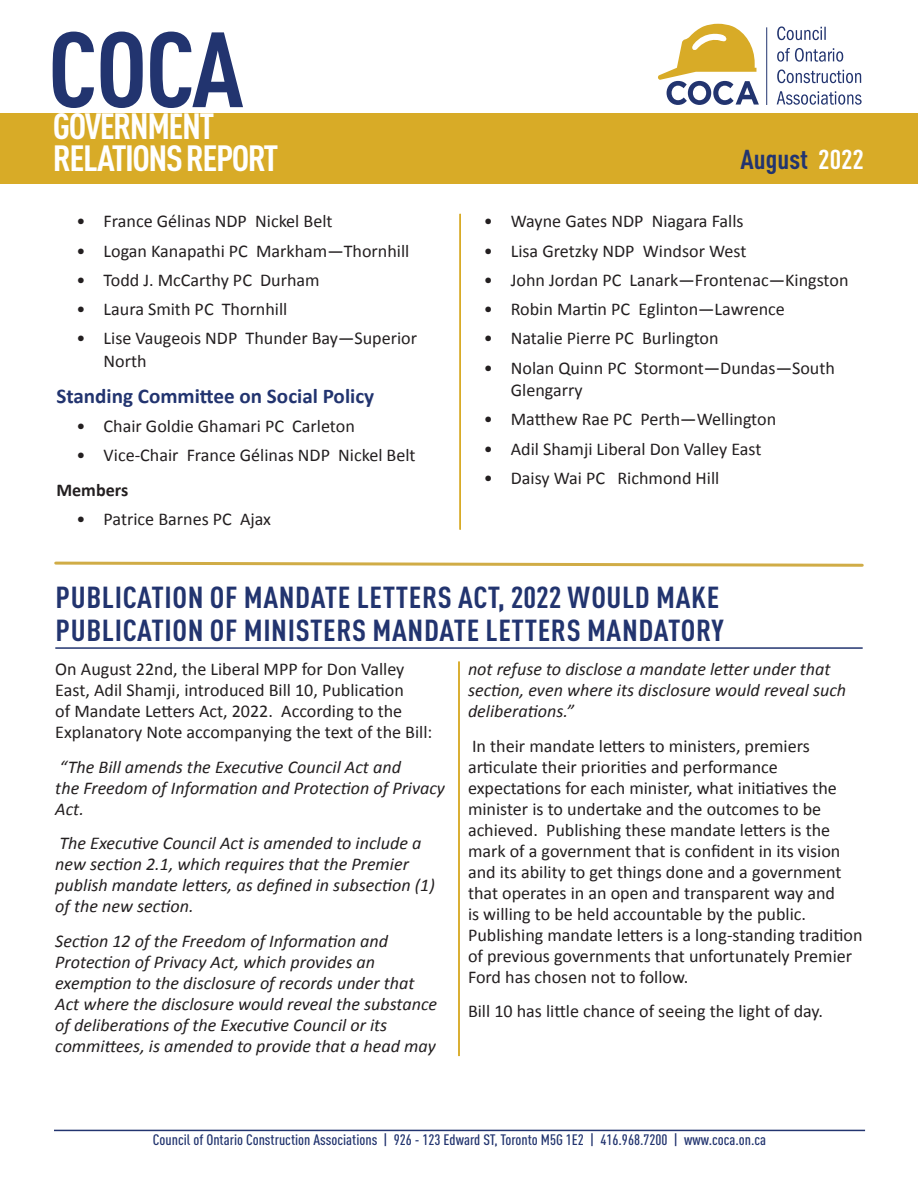
<style>
.page{position:relative;width:918px;height:1188px;background:#fff}
.page>*{position:absolute;margin:0;border:0;box-sizing:border-box;transform-origin:0 0}
.t1{font:700 condensed 105px "DIN Pro";color:#22346f;scale:1.06 1}
.t2{font:700 condensed 36px/31.5px "DIN Pro";letter-spacing:-.04em;color:#fff;scale:1.06 1}
.Article_Title{font:700 condensed 30px/33px "DIN Pro";letter-spacing:.02em;color:#22346f;scale:1.06 1}
.t3{font:700 condensed 27px "DIN Pro";color:#22346f;scale:1.06 1}
.Section_Title{font:700 21px "Calibri";color:#22346f}
.Body{font:18px/21px "Calibri";color:#231f20}
.Body_Italic{font:italic 18px/21px "Calibri";color:#231f20}
.Body_Bold{font:700 18px "Calibri";color:#231f20}
.t4{font:500 condensed 15px "DIN Pro";color:#22346f;scale:1.06 1}
.s1{color:#fff}
</style>
<div class="page">
<hr style="left:54px;top:1130px;width:811px;height:1px;background:#22346f">
<div style="left:0;top:113px;width:918px;height:71px;background:#d8ab27"></div>
<hr style="left:766px;top:27px;width:1px;height:78px;background:#22346f">
<svg style="left:658px;top:24px;width:101px;height:81px"></svg>
<svg style="left:777px;top:91px;width:85px;height:14px"></svg>
<svg style="left:777px;top:69px;width:84px;height:14px"></svg>
<svg style="left:777px;top:48px;width:66px;height:14px"></svg>
<svg style="left:777px;top:26px;width:49px;height:14px"></svg>
<hr style="left:459px;top:214px;width:2px;height:316px;background:#d8ab27">
<svg style="left:54px;top:561px;width:810px;height:6px"></svg>
<hr style="left:55px;top:647px;width:808px;height:2px;background:#22346f">
<hr style="left:458px;top:662px;width:2px;height:394px;background:#d8ab27">
<h1 class="t1" style="left:48px;top:-9px;width:186px">COCA</h1>
<h2 class="t2" style="left:53px;top:107px;width:214px">GOVERNMENT<br>RELATIONS REPORT</h2>
<p class="Body" style="left:77px;top:210px;width:257px">• France Gélinas NDP Nickel Belt</p>
<p class="Body" style="left:77px;top:239px;width:334px">• Logan Kanapathi PC Markham—Thornhill</p>
<p class="Body" style="left:77px;top:269px;width:245px">• Todd J. McCarthy PC Durham</p>
<p class="Body" style="left:77px;top:298px;width:212px">• Laura Smith PC Thornhill</p>
<p class="Body" style="left:104px;top:326px;width:315px;line-height:22.5px;text-indent:-27px">• Lise Vaugeois NDP Thunder Bay—Superior<br>North</p>
<p class="Section_Title" style="left:56px;top:383px;width:319px">Standing Committee on Social Policy</p>
<p class="Body" style="left:77px;top:415px;width:280px">• Chair Goldie Ghamari PC Carleton</p>
<p class="Body" style="left:77px;top:444px;width:341px">• Vice-Chair France Gélinas NDP Nickel Belt</p>
<p class="Body_Bold" style="left:56px;top:479px;width:73px">Members</p>
<p class="Body" style="left:77px;top:508px;width:196px">• Patrice Barnes PC Ajax</p>
<h3 class="t3" style="left:741px;top:139px;width:118px">August <span class="s1">2022</span></h3>
<p class="Body" style="left:484px;top:210px;width:261px">• Wayne Gates NDP Niagara Falls</p>
<p class="Body" style="left:484px;top:239px;width:264px">• Lisa Gretzky NDP Windsor West</p>
<p class="Body" style="left:484px;top:269px;width:366px">• John Jordan PC Lanark—Frontenac—Kingston</p>
<p class="Body" style="left:484px;top:298px;width:303px">• Robin Martin PC Eglinton—Lawrence</p>
<p class="Body" style="left:484px;top:327px;width:236px">• Natalie Pierre PC Burlington</p>
<p class="Body" style="left:511px;top:356px;width:326px;line-height:22.5px;text-indent:-27px">• Nolan Quinn PC Stormont—Dundas—South<br>Glengarry</p>
<p class="Body" style="left:484px;top:408px;width:294px">• Matthew Rae PC Perth—Wellington</p>
<p class="Body" style="left:484px;top:437px;width:279px">• Adil Shamji Liberal Don Valley East</p>
<p class="Body" style="left:484px;top:467px;width:237px">• Daisy Wai PC Richmond Hill</p>
<p class="Article_Title" style="left:56px;top:578px;width:632px">PUBLICATION OF MANDATE LETTERS ACT, 2022 WOULD MAKE<br>PUBLICATION OF MINISTERS MANDATE LETTERS MANDATORY</p>
<p class="Body" style="left:55px;top:658px;width:379px">On August 22nd, the Liberal MPP for Don Valley East, Adil Shamji, introduced Bill 10, Publication<br>of Mandate Letters Act, 2022. According to the Explanatory Note accompanying the text of the Bill:</p>
<p class="Body_Italic" style="left:55px;top:755px;width:391px">“The Bill amends the Executive Council Act and<br>the Freedom of Information and Protection of Privacy<br>Act.</p>
<p class="Body_Italic" style="left:55px;top:832px;width:381px">The Executive Council Act is amended to include a new section 2.1, which requires that the Premier publish mandate letters, as defined in subsection (1) of the new section.</p>
<p class="Body_Italic" style="left:55px;top:929px;width:383px">Section 12 of the Freedom of Information and Protection of Privacy Act, which provides an exemption to the disclosure of records under that Act where the disclosure would reveal the substance of deliberations of the Executive Council or its committees, is amended to provide that a head may</p>
<p class="Body_Italic" style="left:468px;top:658px;width:380px">not refuse to disclose a mandate letter under that section, even where its disclosure would reveal such deliberations.”</p>
<p class="Body" style="left:468px;top:734px;width:396px">In their mandate letters to ministers, premiers articulate their priorities and performance expectations for each minister, what initiatives the minister is to undertake and the outcomes to be achieved. Publishing these mandate letters is the mark of a government that is confident in its vision and its ability to get things done and a government that operates in an open and transparent way and<br>is willing to be held accountable by the public.<br>Publishing mandate letters is a long-standing tradition of previous governments that unfortunately Premier Ford has chosen not to follow.</p>
<p class="Body" style="left:468px;top:1000px;width:357px">Bill 10 has little chance of seeing the light of day.</p>
<p class="t4" style="left:153px;top:1128px;width:580px">Council of Ontario Construction Associations | 926 - 123 Edward ST, Toronto M5G 1E2 | 416.968.7200 | www.coca.on.ca</p>
</div>
